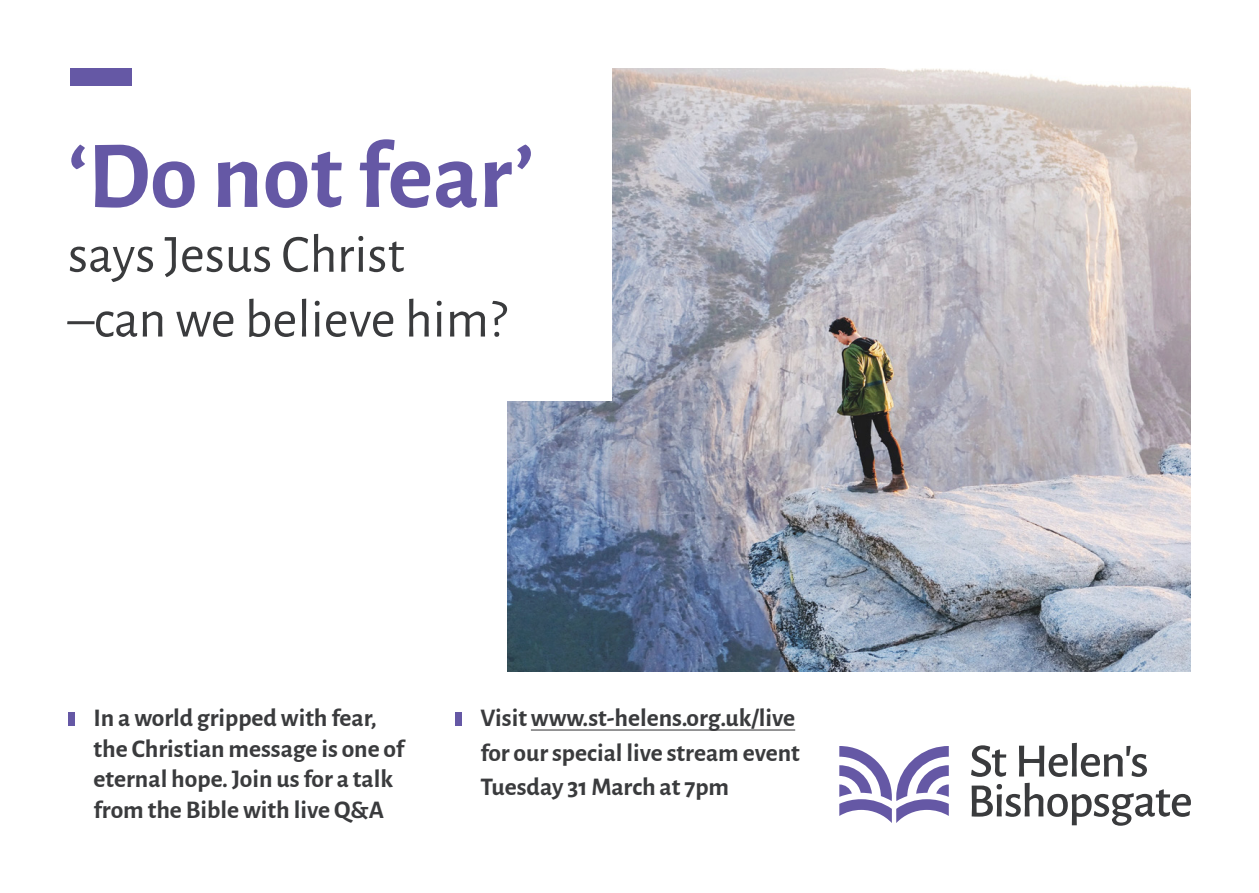
<style>
.page{position:relative;width:1259px;height:893px;background:#fff}
.page>*{position:absolute;margin:0;border:0;box-sizing:border-box;transform-origin:0 0}
.H2_-_32_34_5{font:700 96px "Alegreya Sans";color:#6558a5}
.H2_-_32_34_5-2{font:54px/64.8px "Alegreya Sans";color:#3a3b3d}
.Body_-_9_5_11_5{font:700 25.5px/30.6px "Alegreya Sans";color:#3a3b3d}
</style>
<div class="page">
<img style="left:507px;top:68px;width:684px;height:604px">
<hr style="left:531px;top:729px;width:264px;height:1px;background:#3a3b3d">
<div style="left:455px;top:712px;width:7px;height:14px;background:#6558a5"></div>
<div style="left:356px;top:68px;width:255px;height:333px;background:#fff"></div>
<svg style="left:839px;top:746px;width:109px;height:77px"></svg>
<svg style="left:971px;top:783px;width:220px;height:43px"></svg>
<svg style="left:971px;top:743px;width:176px;height:34px"></svg>
<div style="left:70px;top:68px;width:62px;height:17px;background:#6558a5"></div>
<div style="left:68px;top:712px;width:7px;height:14px;background:#6558a5"></div>
<p class="H2_-_32_34_5" style="left:68px;top:105px;width:467px">‘Do not fear’</p>
<p class="H2_-_32_34_5-2" style="left:68px;top:219px;width:440px">says Jesus Christ –can we believe him?</p>
<p class="Body_-_9_5_11_5" style="left:94px;top:701px;width:312px">In a world gripped with fear, the Christian message is one of eternal hope. Join us for a talk from the Bible with live Q&amp;A</p>
<p class="Body_-_9_5_11_5" style="left:480px;top:699px;width:321px;line-height:34.5px">Visit www.st-helens.org.uk/live for our special live stream event<br>Tuesday 31 March at 7pm</p>
</div>
